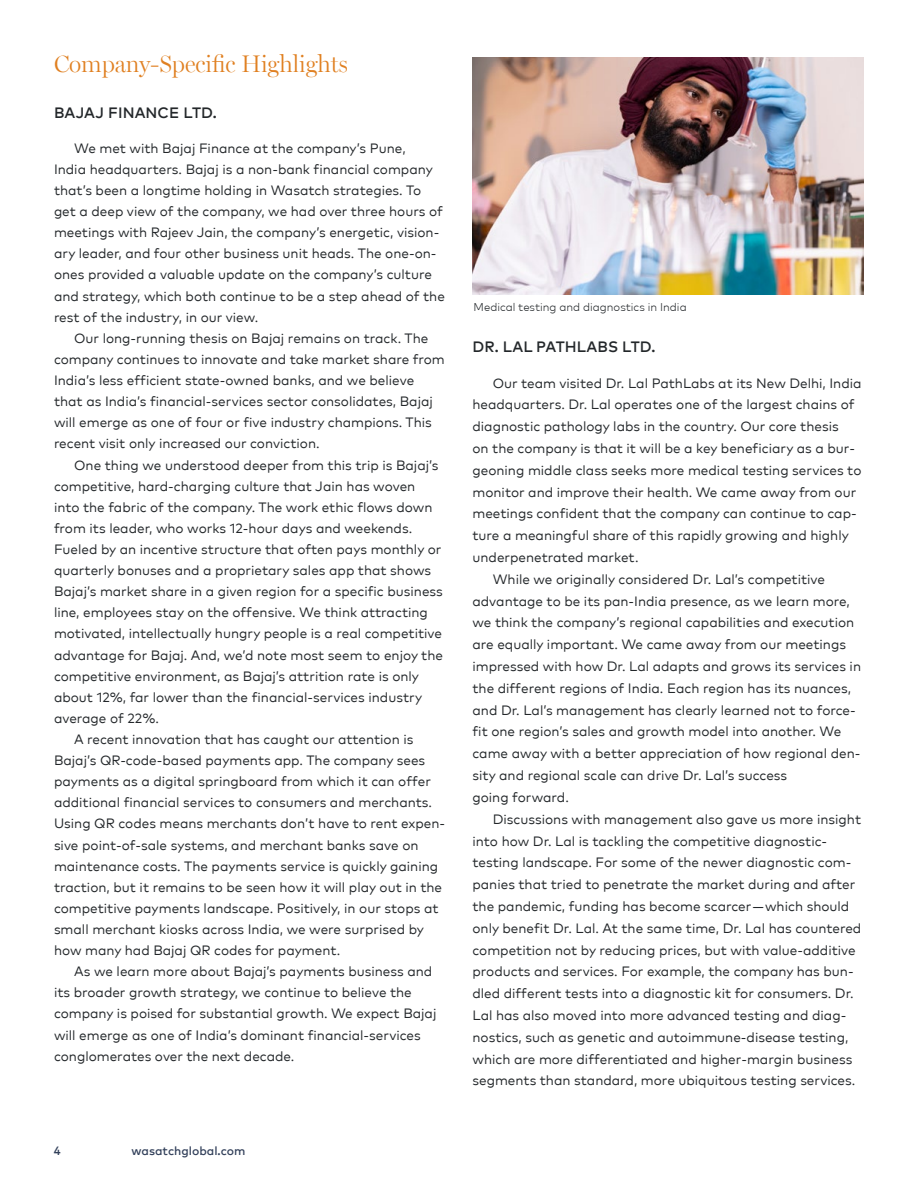
<style>
.page{position:relative;width:918px;height:1188px;background:#fff}
.page>*{position:absolute;margin:0;border:0;box-sizing:border-box;transform-origin:0 0}
.t1{font:300 24px "Miller Display";color:#e08021}
.t2{font:500 15px "Mark Pro";letter-spacing:.005em;color:#23272a}
.t3{font:13.5px/21.1px "Mark Pro";color:#23272a}
.t4{font:500 12px "Mark Pro";color:#33415b}
.t5{font:300 11.25px "Mark Pro";color:#23272a}
</style>
<div class="page">
<img style="left:472px;top:57px;width:392px;height:237px">
<h1 class="t1" style="left:54px;top:50px;width:296px">Company-Specific Highlights</h1>
<p class="t2" style="left:54px;top:102px;width:164px">BAJAJ FINANCE LTD.</p>
<p class="t3" style="left:54px;top:136px;width:392px;text-indent:20px">We met with Bajaj Finance at the company’s Pune,<br>India headquarters. Bajaj is a non-bank financial company that’s been a longtime holding in Wasatch strategies. To get a deep view of the company, we had over three hours of meetings with Rajeev Jain, the company’s energetic, vision&shy;ary leader, and four other business unit heads. The one-on&shy;ones provided a valuable update on the company’s culture and strategy, which both continue to be a step ahead of the rest of the industry, in our view.</p>
<p class="t3" style="left:54px;top:326px;width:392px;text-indent:20px">Our long-running thesis on Bajaj remains on track. The company continues to innovate and take market share from India’s less efficient state-owned banks, and we believe that as India’s financial-services sector consolidates, Bajaj will emerge as one of four or five industry champions. This recent visit only increased our conviction.</p>
<p class="t3" style="left:74px;top:453px;width:366px">One thing we understood deeper from this trip is Bajaj’s</p>
<p class="t3" style="left:54px;top:474px;width:363px">competitive, hard-charging culture that Jain has woven</p>
<p class="t3" style="left:54px;top:495px;width:380px">into the fabric of the company. The work ethic flows down</p>
<p class="t3" style="left:54px;top:516px;width:360px">from its leader, who works 12-hour days and weekends.</p>
<p class="t3" style="left:54px;top:538px;width:389px">Fueled by an incentive structure that often pays monthly or</p>
<p class="t3" style="left:54px;top:559px;width:379px">quarterly bonuses and a proprietary sales app that shows</p>
<p class="t3" style="left:54px;top:580px;width:390px">Bajaj’s market share in a given region for a specific business</p>
<p class="t3" style="left:54px;top:601px;width:375px">line, employees stay on the offensive. We think attracting</p>
<p class="t3" style="left:54px;top:622px;width:390px">motivated, intellectually hungry people is a real competitive</p>
<p class="t3" style="left:54px;top:643px;width:391px">advantage for Bajaj. And, we’d note most seem to enjoy the</p>
<p class="t3" style="left:54px;top:664px;width:367px">competitive environment, as Bajaj’s attrition rate is only</p>
<p class="t3" style="left:54px;top:685px;width:370px">about 12%, far lower than the financial-services industry</p>
<p class="t3" style="left:54px;top:706px;width:107px">average of 22%.</p>
<p class="t3" style="left:74px;top:728px;width:341px">A recent innovation that has caught our attention is</p>
<p class="t3" style="left:54px;top:749px;width:373px">Bajaj’s QR-code-based payments app. The company sees</p>
<p class="t3" style="left:54px;top:770px;width:379px">payments as a digital springboard from which it can offer</p>
<p class="t3" style="left:54px;top:791px;width:380px">additional financial services to consumers and merchants.</p>
<p class="t3" style="left:54px;top:812px;width:393px">Using QR codes means merchants don’t have to rent expen-</p>
<p class="t3" style="left:54px;top:833px;width:366px">sive point-of-sale systems, and merchant banks save on</p>
<p class="t3" style="left:54px;top:854px;width:386px">maintenance costs. The payments service is quickly gaining</p>
<p class="t3" style="left:54px;top:875px;width:390px">traction, but it remains to be seen how it will play out in the</p>
<p class="t3" style="left:54px;top:897px;width:386px">competitive payments landscape. Positively, in our stops at</p>
<p class="t3" style="left:54px;top:918px;width:372px">small merchant kiosks across India, we were surprised by</p>
<p class="t3" style="left:54px;top:939px;width:288px">how many had Bajaj QR codes for payment.</p>
<p class="t3" style="left:74px;top:960px;width:360px">As we learn more about Bajaj’s payments business and</p>
<p class="t3" style="left:54px;top:981px;width:359px">its broader growth strategy, we continue to believe the</p>
<p class="t3" style="left:54px;top:1002px;width:384px">company is poised for substantial growth. We expect Bajaj</p>
<p class="t3" style="left:54px;top:1023px;width:368px">will emerge as one of India’s dominant financial-services</p>
<p class="t3" style="left:54px;top:1044px;width:242px">conglomerates over the next decade.</p>
<p class="t4" style="left:54px;top:1142px;width:8px">4</p>
<p class="t4" style="left:132px;top:1142px;width:115px">wasatchglobal.com</p>
<p class="t5" style="left:474px;top:299px;width:215px">Medical testing and diagnostics in India</p>
<p class="t2" style="left:473px;top:336px;width:185px">DR. LAL PATHLABS LTD.</p>
<p class="t3" style="left:493px;top:371px;width:370px">Our team visited Dr. Lal PathLabs at its New Delhi, India</p>
<p class="t3" style="left:472px;top:393px;width:384px">headquarters. Dr. Lal operates one of the largest chains of</p>
<p class="t3" style="left:472px;top:415px;width:368px">diagnostic pathology labs in the country. Our core thesis</p>
<p class="t3" style="left:472px;top:437px;width:384px">on the company is that it will be a key beneficiary as a bur-</p>
<p class="t3" style="left:472px;top:458px;width:391px">geoning middle class seeks more medical testing services to</p>
<p class="t3" style="left:472px;top:480px;width:385px">monitor and improve their health. We came away from our</p>
<p class="t3" style="left:472px;top:502px;width:386px">meetings confident that the company can continue to cap-</p>
<p class="t3" style="left:472px;top:524px;width:378px">ture a meaningful share of this rapidly growing and highly</p>
<p class="t3" style="left:472px;top:546px;width:168px">underpenetrated market.</p>
<p class="t3" style="left:493px;top:567px;width:334px">While we originally considered Dr. Lal’s competitive</p>
<p class="t3" style="left:472px;top:589px;width:379px">advantage to be its pan-India presence, as we learn more,</p>
<p class="t3" style="left:472px;top:611px;width:383px">we think the company’s regional capabilities and execution</p>
<p class="t3" style="left:472px;top:633px;width:375px">are equally important. We came away from our meetings</p>
<p class="t3" style="left:472px;top:655px;width:390px">impressed with how Dr. Lal adapts and grows its services in</p>
<p class="t3" style="left:472px;top:676px;width:380px">the different regions of India. Each region has its nuances,</p>
<p class="t3" style="left:472px;top:698px;width:385px">and Dr. Lal’s management has clearly learned not to force-</p>
<p class="t3" style="left:472px;top:720px;width:370px">fit one region’s sales and growth model into another. We</p>
<p class="t3" style="left:472px;top:742px;width:389px">came away with a better appreciation of how regional den-</p>
<p class="t3" style="left:472px;top:764px;width:316px">sity and regional scale can drive Dr. Lal’s success</p>
<p class="t3" style="left:472px;top:785px;width:98px">going forward.</p>
<p class="t3" style="left:493px;top:807px;width:370px">Discussions with management also gave us more insight</p>
<p class="t3" style="left:472px;top:829px;width:356px">into how Dr. Lal is tackling the competitive diagnostic-</p>
<p class="t3" style="left:472px;top:851px;width:380px">testing landscape. For some of the newer diagnostic com-</p>
<p class="t3" style="left:472px;top:873px;width:384px">panies that tried to penetrate the market during and after</p>
<p class="t3" style="left:472px;top:894px;width:378px">the pandemic, funding has become scarcer—which should</p>
<p class="t3" style="left:472px;top:916px;width:390px">only benefit Dr. Lal. At the same time, Dr. Lal has countered</p>
<p class="t3" style="left:472px;top:938px;width:385px">competition not by reducing prices, but with value-additive</p>
<p class="t3" style="left:472px;top:960px;width:383px">products and services. For example, the company has bun-</p>
<p class="t3" style="left:472px;top:982px;width:383px">dled different tests into a diagnostic kit for consumers. Dr.</p>
<p class="t3" style="left:472px;top:1004px;width:375px">Lal has also moved into more advanced testing and diag-</p>
<p class="t3" style="left:472px;top:1025px;width:377px">nostics, such as genetic and autoimmune-disease testing,</p>
<p class="t3" style="left:472px;top:1047px;width:382px">which are more differentiated and higher-margin business</p>
<p class="t3" style="left:472px;top:1069px;width:384px">segments than standard, more ubiquitous testing services.</p>
</div>
